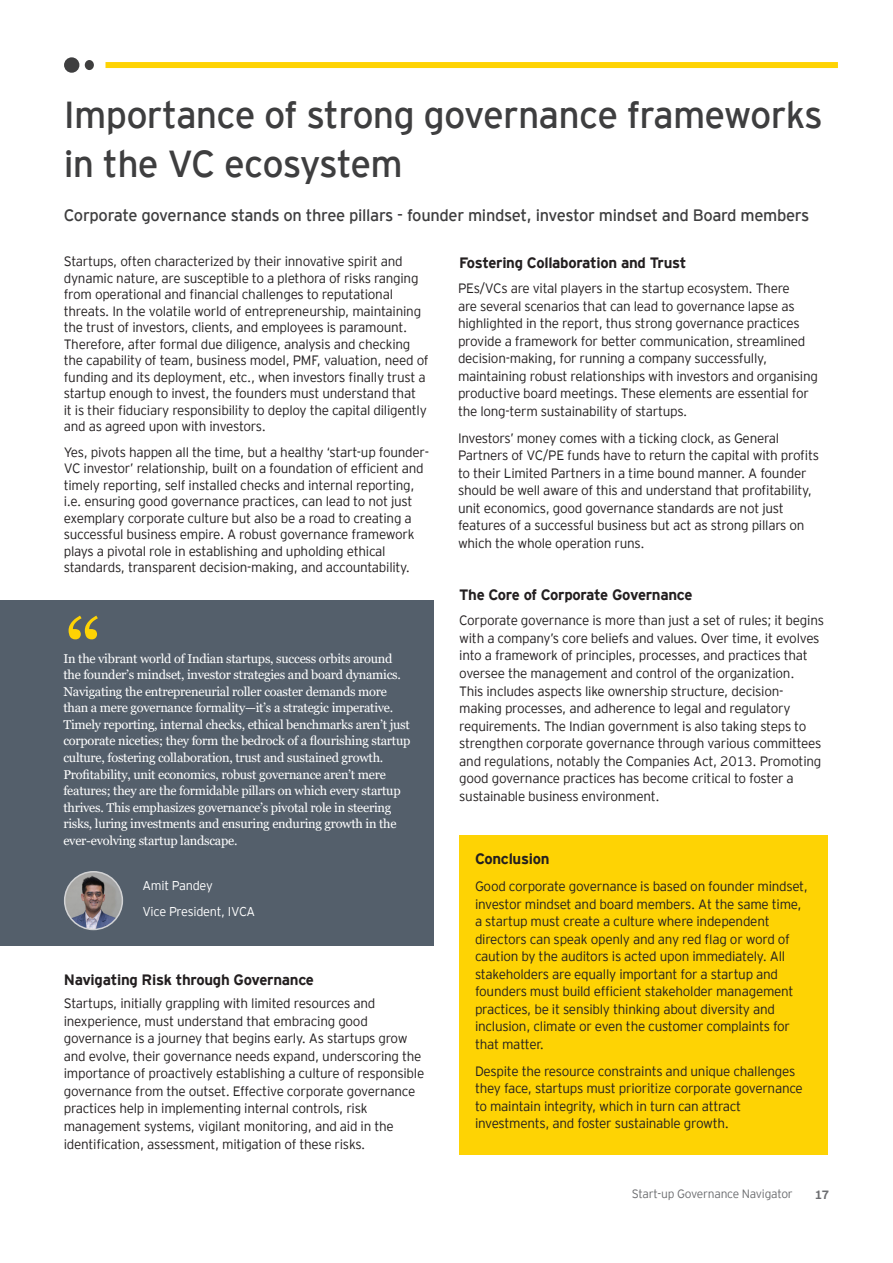
<style>
.page{position:relative;width:893px;height:1263px;background:#fff}
.page>*{position:absolute;margin:0;border:0;box-sizing:border-box;transform-origin:0 0}
.t1{font:90px "Georgia";color:#fed304}
.Body_Text{font:37.5px/48.8px "EY Interstate";letter-spacing:-.02em;color:#3e3e3f}
.Body_Text-2{font:16.5px "EY Interstate";letter-spacing:-.02em;color:#3e3e3f}
.Body_Text-3{font:700 15px "EY Interstate";letter-spacing:-.02em;color:#231f20}
.Body_Text-4{font:300 13.5px/17.5px "EY Interstate";letter-spacing:-.02em;color:#231f20}
.Body_Text-5{font:12.75px/16.5px "Georgia";letter-spacing:-.02em;color:#fff}
.Body_Text-6{font:300 12.75px "EY Interstate";letter-spacing:-.02em;color:#fff}
.Body_Text-7{font:300 12px "EY Interstate";letter-spacing:-.02em;color:#6c6d70}
.Body_Text-8{font:700 12px "EY Interstate";color:#6c6d70}
</style>
<div class="page">
<div style="left:459px;top:835px;width:369px;height:319px;background:#fed304"></div>
<div style="left:106px;top:62px;width:732px;height:6px;background:#fed304"></div>
<div style="left:64px;top:57px;width:15px;height:16px;background:#3e3e3f;border-radius:50%"></div>
<div style="left:85px;top:60px;width:9px;height:10px;background:#3e3e3f;border-radius:50%"></div>
<div style="left:0;top:600px;width:433px;height:346px;background:#545f6b"></div>
<img style="left:65px;top:872px;width:57px;height:57px;border-radius:29px">
<div style="left:64px;top:871px;width:59px;height:59px;border:2px solid #d1d2d4;border-radius:50%"></div>
<p class="Body_Text" style="left:64px;top:88px;width:761px">Importance of strong governance frameworks in the VC ecosystem</p>
<p class="Body_Text-2" style="left:64px;top:203px;width:747px">Corporate governance stands on three pillars - founder mindset, investor mindset and Board members</p>
<p class="Body_Text-4" style="left:64px;top:253px;width:366px;line-height:16.5px">Startups, often characterized by their innovative spirit and dynamic nature, are susceptible to a plethora of risks ranging from operational and financial challenges to reputational threats. In the volatile world of entrepreneurship, maintaining the trust of investors, clients, and employees is paramount.<br>Therefore, after formal due diligence, analysis and checking the capability of team, business model, PMF, valuation, need of funding and its deployment, etc., when investors finally trust a startup enough to invest, the founders must understand that<br>it is their fiduciary responsibility to deploy the capital diligently and as agreed upon with investors.</p>
<p class="Body_Text-4" style="left:64px;top:443px;width:367px;line-height:16.5px">Yes, pivots happen all the time, but a healthy ‘start-up founder-VC investor’ relationship, built on a foundation of efficient and timely reporting, self installed checks and internal reporting, i.e. ensuring good governance practices, can lead to not just exemplary corporate culture but also be a road to creating a successful business empire. A robust governance framework plays a pivotal role in establishing and upholding ethical standards, transparent decision-making, and accountability.</p>
<p class="t1" style="left:65px;top:597px;width:38px">“</p>
<p class="Body_Text-5" style="left:63px;top:650px;width:349px">In the vibrant world of Indian startups, success orbits around the founder’s mindset, investor strategies and board dynamics.<br>Navigating the entrepreneurial roller coaster demands more than a mere governance formality—it’s a strategic imperative.<br>Timely reporting, internal checks, ethical benchmarks aren’t just corporate niceties; they form the bedrock of a flourishing startup culture, fostering collaboration, trust and sustained growth.<br>Profitability, unit economics, robust governance aren’t mere features; they are the formidable pillars on which every startup thrives. This emphasizes governance’s pivotal role in steering risks, luring investments and ensuring enduring growth in the ever-evolving startup landscape.</p>
<p class="Body_Text-6" style="left:142px;top:877px;width:72px">Amit Pandey</p>
<p class="Body_Text-6" style="left:142px;top:902px;width:114px">Vice President, IVCA</p>
<p class="Body_Text-3" style="left:64px;top:968px;width:252px">Navigating Risk through Governance</p>
<p class="Body_Text-4" style="left:64px;top:994px;width:362px">Startups, initially grappling with limited resources and inexperience, must understand that embracing good governance is a journey that begins early. As startups grow and evolve, their governance needs expand, underscoring the importance of proactively establishing a culture of responsible governance from the outset. Effective corporate governance practices help in implementing internal controls, risk management systems, vigilant monitoring, and aid in the identification, assessment, mitigation of these risks.</p>
<p class="Body_Text-3" style="left:459px;top:251px;width:229px">Fostering Collaboration and Trust</p>
<p class="Body_Text-4" style="left:458px;top:279px;width:362px">PEs/VCs are vital players in the startup ecosystem. There<br>are several scenarios that can lead to governance lapse as highlighted in the report, thus strong governance practices provide a framework for better communication, streamlined decision-making, for running a company successfully, maintaining robust relationships with investors and organising productive board meetings. These elements are essential for the long-term sustainability of startups.</p>
<p class="Body_Text-4" style="left:458px;top:428px;width:362px">Investors’ money comes with a ticking clock, as General Partners of VC/PE funds have to return the capital with profits to their Limited Partners in a time bound manner. A founder should be well aware of this and understand that profitability, unit economics, good governance standards are not just features of a successful business but act as strong pillars on which the whole operation runs.</p>
<p class="Body_Text-3" style="left:459px;top:584px;width:235px">The Core of Corporate Governance</p>
<p class="Body_Text-4" style="left:459px;top:611px;width:366px">Corporate governance is more than just a set of rules; it begins with a company’s core beliefs and values. Over time, it evolves into a framework of principles, processes, and practices that oversee the management and control of the organization.<br>This includes aspects like ownership structure, decision&shy;making processes, and adherence to legal and regulatory requirements. The Indian government is also taking steps to strengthen corporate governance through various committees and regulations, notably the Companies Act, 2013. Promoting good governance practices has become critical to foster a sustainable business environment.</p>
<p class="Body_Text-3" style="left:475px;top:848px;width:76px">Conclusion</p>
<p class="Body_Text-4" style="left:475px;top:877px;width:335px">Good corporate governance is based on founder mindset, investor mindset and board members. At the same time, a startup must create a culture where independent directors can speak openly and any red flag or word of caution by the auditors is acted upon immediately. All stakeholders are equally important for a startup and founders must build efficient stakeholder management practices, be it sensibly thinking about diversity and inclusion, climate or even the customer complaints for that matter.</p>
<p class="Body_Text-4" style="left:475px;top:1061px;width:329px">Despite the resource constraints and unique challenges they face, startups must prioritize corporate governance to maintain integrity, which in turn can attract investments, and foster sustainable growth.</p>
<p class="Body_Text-7" style="left:632px;top:1185px;width:162px">Start-up Governance Navigator</p>
<p class="Body_Text-8" style="left:815px;top:1185px;width:16px">17</p>
</div>
